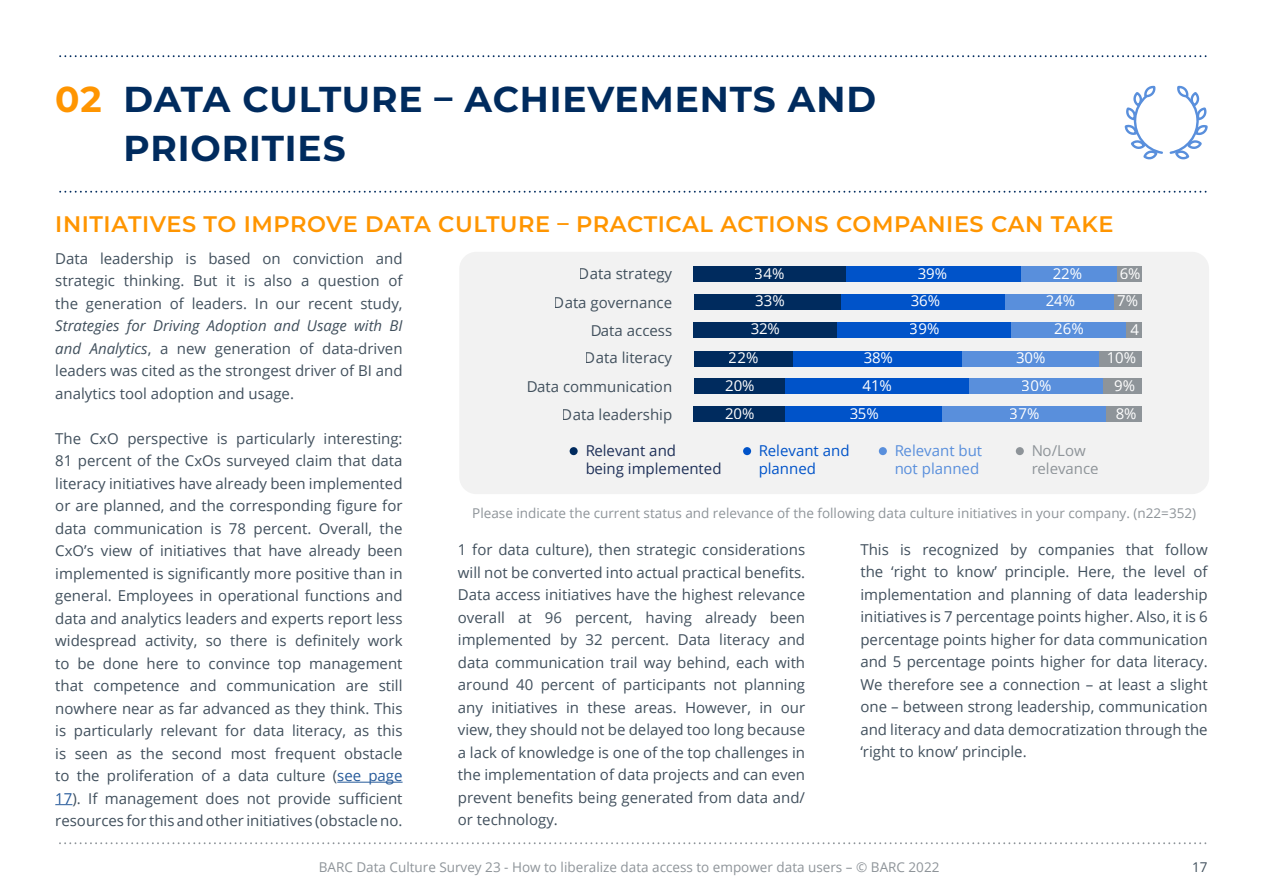
<style>
.page{position:relative;width:1263px;height:893px;background:#fff}
.page>*{position:absolute;margin:0;border:0;box-sizing:border-box;transform-origin:0 0}
.t1{font:700 36px/49.5px "Montserrat";letter-spacing:.025em;color:#002b5e}
.t2{font:700 36px "Montserrat";color:#ff9500}
.t3{font:600 22.5px "Montserrat";letter-spacing:.025em;color:#ff9500}
.t4{font:15px/22.5px "Open Sans";color:#41505d;text-align:justify}
.t5{font:15px "Open Sans";color:#fff}
.t6{font:15px/18px "Open Sans";color:#1e3058}
.t7{font:15px/18px "Open Sans";color:#598fdc}
.t8{font:15px/18px "Open Sans";color:#0053c9}
.t9{font:15px/18px "Open Sans";color:#8e9499}
.t10{font:13.5px "Open Sans";color:#8e9499}
.t11{font:13.5px "Open Sans";color:#41505d}
.s1{font-style:italic}
.s2{color:#275b9b}
</style>
<div class="page">
<svg style="left:59px;top:842px;width:1147px;height:2px"></svg>
<div style="left:459px;top:252px;width:750px;height:242px;background:#f2f2f2;border-radius:17px"></div>
<div style="left:570px;top:447px;width:8px;height:8px;background:#002b5e;border-radius:50%"></div>
<div style="left:743px;top:447px;width:8px;height:8px;background:#0053c9;border-radius:50%"></div>
<div style="left:879px;top:447px;width:8px;height:8px;background:#598fdc;border-radius:50%"></div>
<div style="left:1016px;top:447px;width:8px;height:8px;background:#8e9499;border-radius:50%"></div>
<div style="left:694px;top:267px;width:152px;height:15px;background:#002b5e"></div>
<div style="left:846px;top:267px;width:175px;height:15px;background:#0053c9"></div>
<div style="left:1021px;top:267px;width:98px;height:15px;background:#598fdc"></div>
<div style="left:1118px;top:267px;width:24px;height:15px;background:#8e9499"></div>
<div style="left:694px;top:294px;width:147px;height:15px;background:#002b5e"></div>
<div style="left:841px;top:294px;width:164px;height:15px;background:#0053c9"></div>
<div style="left:1005px;top:294px;width:109px;height:15px;background:#598fdc"></div>
<div style="left:1114px;top:294px;width:28px;height:15px;background:#8e9499"></div>
<div style="left:694px;top:322px;width:143px;height:15px;background:#002b5e"></div>
<div style="left:837px;top:322px;width:175px;height:15px;background:#0053c9"></div>
<div style="left:1011px;top:322px;width:115px;height:15px;background:#598fdc"></div>
<div style="left:1126px;top:322px;width:16px;height:15px;background:#8e9499"></div>
<div style="left:694px;top:351px;width:99px;height:15px;background:#002b5e"></div>
<div style="left:793px;top:351px;width:170px;height:15px;background:#0053c9"></div>
<div style="left:962px;top:351px;width:137px;height:15px;background:#598fdc"></div>
<div style="left:1099px;top:351px;width:43px;height:15px;background:#8e9499"></div>
<div style="left:694px;top:379px;width:92px;height:15px;background:#002b5e"></div>
<div style="left:785px;top:379px;width:184px;height:15px;background:#0053c9"></div>
<div style="left:969px;top:379px;width:135px;height:15px;background:#598fdc"></div>
<div style="left:1104px;top:379px;width:38px;height:15px;background:#8e9499"></div>
<div style="left:694px;top:407px;width:92px;height:15px;background:#002b5e"></div>
<div style="left:785px;top:407px;width:158px;height:15px;background:#0053c9"></div>
<div style="left:942px;top:407px;width:165px;height:15px;background:#598fdc"></div>
<div style="left:1107px;top:407px;width:35px;height:15px;background:#8e9499"></div>
<hr style="left:337px;top:782px;width:66px;height:1px;background:#275b9b">
<svg style="left:55px;top:804px;width:17px;height:1px"></svg>
<svg style="left:59px;top:55px;width:1147px;height:2px"></svg>
<svg style="left:59px;top:191px;width:1147px;height:2px"></svg>
<svg style="left:1125px;top:85px;width:83px;height:75px"></svg>
<h1 class="t2" style="left:55px;top:73px;width:48px">02</h1>
<h1 class="t1" style="left:123px;top:72px;width:754px">DATA CULTURE – ACHIEVEMENTS AND<br>PRIORITIES</h1>
<h2 class="t3" style="left:55px;top:208px;width:1060px">INITIATIVES TO IMPROVE DATA CULTURE – PRACTICAL ACTIONS COMPANIES CAN TAKE</h2>
<p class="t4" style="left:55px;top:246px;width:349px">Data leadership is based on conviction and strategic thinking. But it is also a question of the generation of leaders. In our recent study,</p>
<p class="t4" style="left:55px;top:314px;width:349px"><span class="s1">Strategies for Driving Adoption and Usage with BI and Analytics</span>, a new generation of data-driven leaders was cited as the strongest driver of BI and analytics tool adoption and usage.</p>
<p class="t4" style="left:55px;top:426px;width:349px">The CxO perspective is particularly interesting:<br>81 percent of the CxOs surveyed claim that data literacy initiatives have already been implemented or are planned, and the corresponding figure for data communication is 78 percent. Overall, the CxO’s view of initiatives that have already been implemented is significantly more positive than in general. Employees in operational functions and data and analytics leaders and experts report less widespread activity, so there is definitely work to be done here to convince top management that competence and communication are still nowhere near as far advanced as they think. This is particularly relevant for data literacy, as this is seen as the second most frequent obstacle to the proliferation of a data culture (<span class="s2">see page 17</span>). If management does not provide sufficient resources for this and other initiatives (obstacle no.</p>
<p class="t4" style="left:579px;top:261px;width:95px">Data strategy</p>
<p class="t5" style="left:755px;top:263px;width:31px">34%</p>
<p class="t5" style="left:917px;top:263px;width:31px">39%</p>
<p class="t5" style="left:1052px;top:263px;width:31px">22%</p>
<p class="t5" style="left:1119px;top:263px;width:22px">6%</p>
<p class="t4" style="left:554px;top:290px;width:120px">Data governance</p>
<p class="t5" style="left:755px;top:290px;width:31px">33%</p>
<p class="t5" style="left:910px;top:290px;width:31px">36%</p>
<p class="t5" style="left:1045px;top:290px;width:31px">24%</p>
<p class="t5" style="left:1117px;top:291px;width:22px">7%</p>
<p class="t4" style="left:590px;top:319px;width:84px">Data access</p>
<p class="t5" style="left:750px;top:319px;width:31px">32%</p>
<p class="t5" style="left:910px;top:319px;width:31px">39%</p>
<p class="t5" style="left:1054px;top:319px;width:31px">26%</p>
<p class="t5" style="left:1130px;top:319px;width:10px">4</p>
<p class="t4" style="left:585px;top:346px;width:89px">Data literacy</p>
<p class="t5" style="left:729px;top:347px;width:31px">22%</p>
<p class="t5" style="left:863px;top:347px;width:31px">38%</p>
<p class="t5" style="left:1016px;top:347px;width:31px">30%</p>
<p class="t5" style="left:1106px;top:348px;width:31px">10%</p>
<p class="t4" style="left:526px;top:375px;width:147px">Data communication</p>
<p class="t5" style="left:725px;top:375px;width:31px">20%</p>
<p class="t5" style="left:862px;top:375px;width:31px">41%</p>
<p class="t5" style="left:1022px;top:375px;width:31px">30%</p>
<p class="t5" style="left:1114px;top:375px;width:22px">9%</p>
<p class="t4" style="left:562px;top:403px;width:112px">Data leadership</p>
<p class="t5" style="left:725px;top:403px;width:31px">20%</p>
<p class="t5" style="left:849px;top:403px;width:31px">35%</p>
<p class="t5" style="left:1010px;top:403px;width:31px">37%</p>
<p class="t5" style="left:1115px;top:403px;width:22px">8%</p>
<p class="t6" style="left:585px;top:441px;width:138px">Relevant and<br>being implemented</p>
<p class="t8" style="left:759px;top:441px;width:92px">Relevant and planned</p>
<p class="t7" style="left:894px;top:441px;width:89px">Relevant but not planned</p>
<p class="t9" style="left:1031px;top:441px;width:69px">No/Low relevance</p>
<p class="t10" style="left:472px;top:504px;width:725px">Please indicate the current status and relevance of the following data culture initiatives in your company. (n22=352)</p>
<p class="t4" style="left:458px;top:538px;width:349px">1 for data culture), then strategic considerations will not be converted into actual practical benefits.<br>Data access initiatives have the highest relevance overall at 96 percent, having already been implemented by 32 percent. Data literacy and data communication trail way behind, each with around 40 percent of participants not planning any initiatives in these areas. However, in our view, they should not be delayed too long because a lack of knowledge is one of the top challenges in the implementation of data projects and can even prevent benefits being generated from data and/ or technology.</p>
<p class="t4" style="left:860px;top:538px;width:349px">This is recognized by companies that follow the ‘right to know’ principle. Here, the level of implementation and planning of data leadership initiatives is 7 percentage points higher. Also, it is 6 percentage points higher for data communication and 5 percentage points higher for data literacy.<br>We therefore see a connection – at least a slight one – between strong leadership, communication and literacy and data democratization through the ‘right to know’ principle.</p>
<p class="t10" style="left:319px;top:858px;width:622px">BARC Data Culture Survey 23 - How to liberalize data access to empower data users – © BARC 2022</p>
<p class="t11" style="left:1192px;top:858px;width:17px">17</p>
</div>
